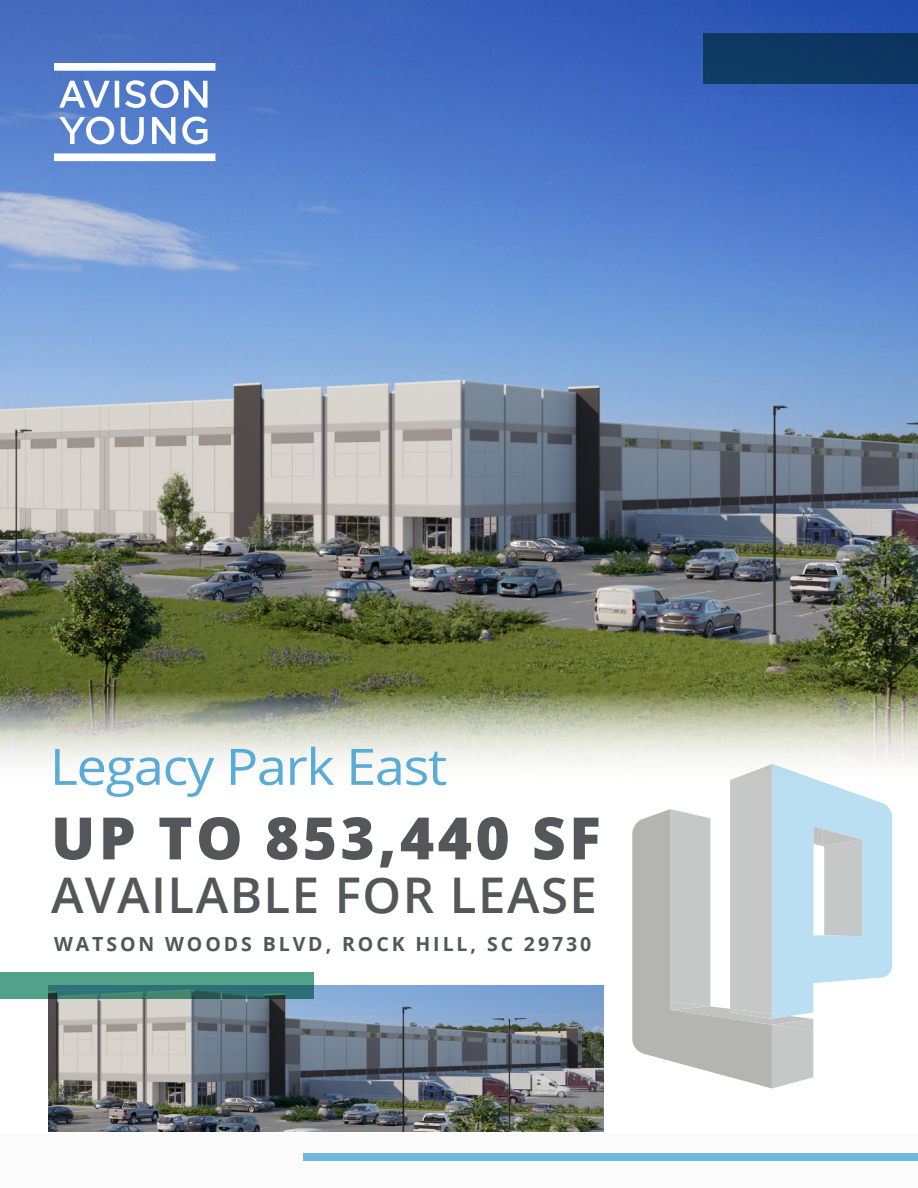
<style>
.page{position:relative;width:918px;height:1188px;background:#fff}
.page>*{position:absolute;margin:0;border:0;box-sizing:border-box;transform-origin:0 0}
.t1{font:800 58.5px "Open Sans";letter-spacing:.06em;color:#54575a}
.t2{font:600 49.2px "Open Sans";letter-spacing:.03em;color:#54575a}
.t3{font:700 19.5px "Open Sans";letter-spacing:.15em;color:#54575a}
</style>
<div class="page">
<img style="left:0;top:0;width:918px;height:691px">
<svg style="left:59px;top:117px;width:55px;height:27px"></svg>
<svg style="left:54px;top:63px;width:161px;height:8px"></svg>
<svg style="left:54px;top:153px;width:161px;height:8px"></svg>
<svg style="left:59px;top:81px;width:60px;height:27px"></svg>
<svg style="left:125px;top:80px;width:83px;height:28px"></svg>
<svg style="left:121px;top:117px;width:23px;height:27px"></svg>
<svg style="left:152px;top:117px;width:23px;height:27px"></svg>
<svg style="left:182px;top:117px;width:26px;height:27px"></svg>
<svg style="left:0;top:691px;width:918px;height:73px;background:#bbbea8"></svg>
<svg style="left:632px;top:764px;width:260px;height:325px"></svg>
<div style="left:703px;top:33px;width:215px;height:50px;background:#0e3862"></div>
<div style="left:0;top:1134px;width:918px;height:54px;background:#fbfbfb"></div>
<img style="left:48px;top:985px;width:556px;height:146px">
<div style="left:303px;top:1154px;width:615px;height:7px;background:#70b8db"></div>
<svg style="left:0;top:972px;width:314px;height:27px;background:#428c7c"></svg>
<svg style="left:55px;top:747px;width:391px;height:50px"></svg>
<p class="t1" style="left:51px;top:794px;width:551px">UP TO 853,440 SF</p>
<p class="t2" style="left:51px;top:861px;width:548px">AVAILABLE FOR LEASE</p>
<p class="t3" style="left:54px;top:930px;width:539px">WATSON WOODS BLVD, ROCK HILL, SC 29730</p>
</div>
